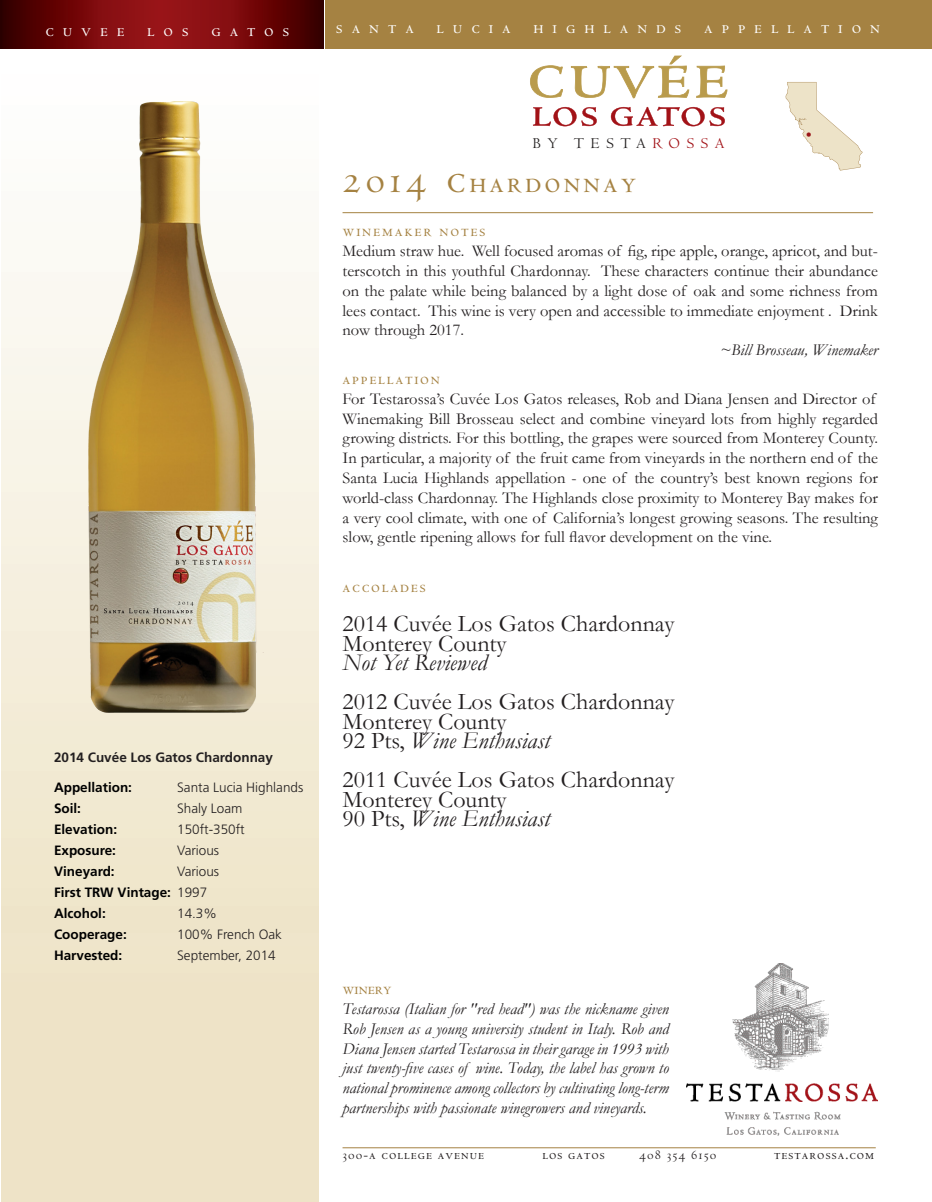
<style>
.page{position:relative;width:932px;height:1202px;background:#fff}
.page>*{position:absolute;margin:0;border:0;box-sizing:border-box;transform-origin:0 0}
.t1{font:33px "Centaur Expert";letter-spacing:.09em;color:#a58242}
.t2{font:24px "Garamond";color:#231f20}
.t3{font:italic 24px "Garamond";color:#231f20}
.t4{font:19.5px "Centaur Expert";letter-spacing:.46em;color:#fff}
.t5{font:18px "Centaur Expert";letter-spacing:.1em;color:#a58242}
.t6{font:16.5px/19.8px "Garamond";color:#231f20;text-align:justify}
.t7{font:italic 16.5px/19.8px "Garamond";color:#231f20;text-align:justify}
.t8{font:15.45px "Centaur MT SC";letter-spacing:.44em;color:#211e1e}
.t9{font:15px "Centaur Expert";letter-spacing:.07em;color:#231f20}
.t10{font:700 13.5px "Frutiger";color:#000}
.t11{font:300 13.5px "Frutiger";color:#231f20}
.t12{font:700 13.5px "Frutiger";color:#231f20}
.t13{font:13.5px "Courier";color:#991418}
.s1{color:#a21217}
.s2{font-size:45px}
.s3{font-style:normal}
</style>
<div class="page">
<svg style="left:0;top:0;width:323px;height:48px;background:#71080a"></svg>
<div style="left:325px;top:0;width:607px;height:48px;background:#a58242"></div>
<div style="left:2px;top:56px;width:316px;height:1146px;background:linear-gradient(to bottom,#fefffe,#ebdfbe)"></div>
<svg style="left:785px;top:82px;width:77px;height:88px"></svg>
<hr style="left:342px;top:212px;width:531px;height:1px;background:#a58242">
<hr style="left:342px;top:1147px;width:533px;height:1px;background:#a58242">
<img style="left:686px;top:963px;width:191px;height:172px">
<img style="left:82px;top:96px;width:182px;height:626px">
<svg style="left:533px;top:107px;width:64px;height:19px"></svg>
<svg style="left:611px;top:107px;width:114px;height:19px"></svg>
<svg style="left:530px;top:65px;width:33px;height:33px"></svg>
<svg style="left:571px;top:56px;width:118px;height:42px"></svg>
<svg style="left:696px;top:66px;width:31px;height:32px"></svg>
<p class="t4" style="left:45px;top:22px;width:245px">cuvee los gatos</p>
<p class="t4" style="left:336px;top:20px;width:545px">santa lucia highlands appellation</p>
<p class="t8" style="left:533px;top:135px;width:193px">BY TESTA<span class="s1">ROSSA</span></p>
<p class="t13" style="left:804px;top:124px;width:10px">•</p>
<p class="t12" style="left:54px;top:749px;width:220px">2014 Cuvée Los Gatos Chardonnay</p>
<p class="t11" style="left:177px;top:779px;width:128px">Santa Lucia Highlands</p>
<p class="t11" style="left:177px;top:800px;width:67px">Shaly Loam</p>
<p class="t11" style="left:177px;top:821px;width:69px">150ft-350ft</p>
<p class="t11" style="left:177px;top:842px;width:44px">Various</p>
<p class="t11" style="left:177px;top:863px;width:44px">Various</p>
<p class="t11" style="left:177px;top:884px;width:32px">1997</p>
<p class="t11" style="left:177px;top:905px;width:41px">14.3%</p>
<p class="t11" style="left:177px;top:926px;width:106px">100% French Oak</p>
<p class="t11" style="left:177px;top:947px;width:100px">September, 2014</p>
<p class="t10" style="left:54px;top:779px;width:80px">Appellation:</p>
<p class="t10" style="left:54px;top:800px;width:29px">Soil:</p>
<p class="t10" style="left:54px;top:821px;width:65px">Elevation:</p>
<p class="t10" style="left:54px;top:842px;width:64px">Exposure:</p>
<p class="t10" style="left:54px;top:863px;width:62px">Vineyard:</p>
<p class="t10" style="left:54px;top:884px;width:118px">First TRW Vintage:</p>
<p class="t10" style="left:54px;top:905px;width:53px">Alcohol:</p>
<p class="t10" style="left:54px;top:926px;width:74px">Cooperage:</p>
<p class="t10" style="left:54px;top:947px;width:70px">Harvested:</p>
<p class="t1" style="left:342px;top:169px;width:295px"><span class="s2">2014 c</span>hardonnay</p>
<p class="t5" style="left:342px;top:223px;width:144px">winemaker notes</p>
<p class="t6" style="left:342px;top:241px;width:537px">Medium straw hue. Well focused aromas of fig, ripe apple, orange, apricot, and but&shy;terscotch in this youthful Chardonnay. These characters continue their abundance on the palate while being balanced by a light dose of oak and some richness from lees contact. This wine is very open and accessible to immediate enjoyment . Drink now through 2017.</p>
<p class="t7" style="left:720px;top:340px;width:159px">~Bill Brosseau, Winemaker</p>
<p class="t5" style="left:342px;top:371px;width:99px">appellation</p>
<p class="t6" style="left:342px;top:388px;width:537px;text-align:left">For Testarossa’s Cuvée Los Gatos releases, Rob and Diana Jensen and Director of Winemaking Bill Brosseau select and combine vineyard lots from highly regarded growing districts. For this bottling, the grapes were sourced from Monterey County.<br>In particular, a majority of the fruit came from vineyards in the northern end of the Santa Lucia Highlands appellation - one of the country’s best known regions for world-class Chardonnay. The Highlands close proximity to Monterey Bay makes for a very cool climate, with one of California’s longest growing seasons. The resulting slow, gentle ripening allows for full flavor development on the vine.</p>
<p class="t5" style="left:342px;top:579px;width:85px">accolades</p>
<p class="t2" style="left:342px;top:609px;width:333px">2014 Cuvée Los Gatos Chardonnay</p>
<p class="t2" style="left:342px;top:629px;width:165px">Monterey County</p>
<p class="t3" style="left:342px;top:648px;width:146px">Not Yet Reviewed</p>
<p class="t2" style="left:342px;top:687px;width:333px">2012 Cuvée Los Gatos Chardonnay</p>
<p class="t2" style="left:342px;top:707px;width:165px">Monterey County</p>
<p class="t3" style="left:342px;top:726px;width:209px"><span class="s3">92 Pts,</span> Wine Enthusiast</p>
<p class="t2" style="left:342px;top:765px;width:333px">2011 Cuvée Los Gatos Chardonnay</p>
<p class="t2" style="left:342px;top:785px;width:165px">Monterey County</p>
<p class="t3" style="left:342px;top:804px;width:209px"><span class="s3">90 Pts,</span> Wine Enthusiast</p>
<p class="t5" style="left:342px;top:981px;width:51px">winery</p>
<p class="t7" style="left:342px;top:998px;width:328px">Testarossa (Italian for "red head") was the nickname given Rob Jensen as a young university student in Italy. Rob and Diana Jensen started Testarossa in their garage in 1993 with just twenty-five cases of wine. Today, the label has grown to national prominence among collectors by cultivating long-term partnerships with passionate winegrowers and vineyards.</p>
<p class="t9" style="left:342px;top:1148px;width:143px">300-a college avenue</p>
<p class="t9" style="left:542px;top:1148px;width:64px">los gatos</p>
<p class="t9" style="left:639px;top:1148px;width:79px">408 354 6150</p>
<p class="t9" style="left:774px;top:1148px;width:102px">testarossa.com</p>
</div>
